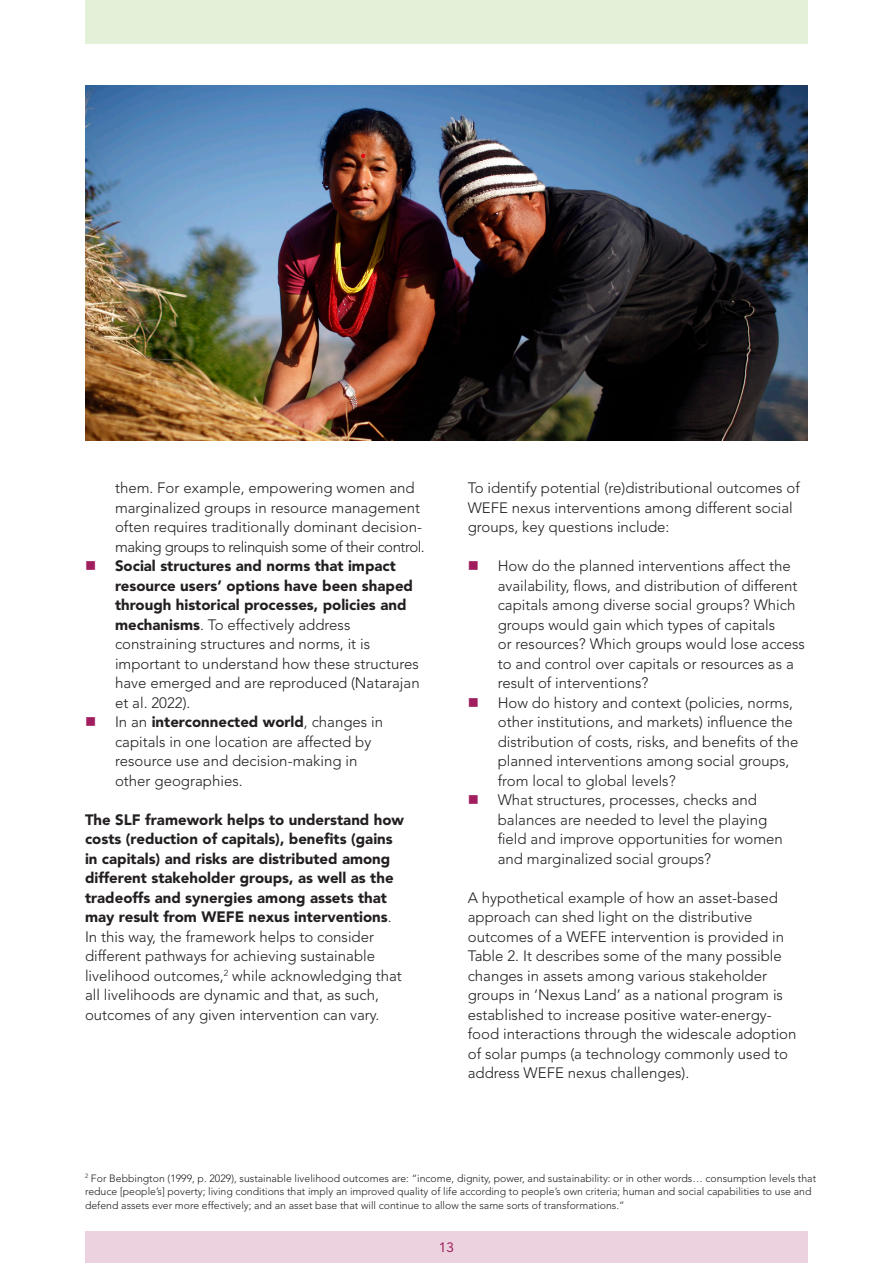
<style>
.page{position:relative;width:893px;height:1263px;background:#fff}
.page>*{position:absolute;margin:0;border:0;box-sizing:border-box;transform-origin:0 0}
.t1{font:300 15px/19.5px "Avenir LT Std";color:#231f20}
.t2{font:900 15px/19.5px "Avenir LT Std";color:#231f20}
.t3{font:300 15px "Avenir LT Std";letter-spacing:-.03em;color:#231f20}
.t4{font:13.5px "Avenir LT Std";color:#a01e5d}
.t5{font:300 10.5px/13.5px "Avenir LT Std";color:#231f20}
.s1{color:#a01e5d}
.s2{font-weight:900}
.s3{font-weight:300}
</style>
<div class="page">
<div style="left:85px;top:0;width:723px;height:44px;background:#e4f1d9"></div>
<div style="left:85px;top:1231px;width:723px;height:32px;background:#ecd2df"></div>
<img style="left:85px;top:85px;width:723px;height:355px">
<p class="t1" style="left:115px;top:478px;width:301px">them. For example, empowering women and</p>
<p class="t1" style="left:115px;top:498px;width:307px">marginalized groups in resource management</p>
<p class="t1" style="left:115px;top:517px;width:309px">often requires traditionally dominant decision-</p>
<p class="t3" style="left:115px;top:538px;width:311px">making groups to relinquish some of their control.</p>
<p class="t2" style="left:85px;top:556px;width:312px"><span class="s1">■</span> Social structures and norms that impact</p>
<p class="t2" style="left:115px;top:575px;width:300px">resource users’ options have been shaped</p>
<p class="t2" style="left:115px;top:595px;width:293px">through historical processes, policies and</p>
<p class="t1" style="left:115px;top:615px;width:237px"><span class="s2">mechanisms</span>. To effectively address</p>
<p class="t1" style="left:115px;top:634px;width:257px">constraining structures and norms, it is</p>
<p class="t1" style="left:115px;top:654px;width:305px">important to understand how these structures</p>
<p class="t1" style="left:115px;top:673px;width:306px">have emerged and are reproduced (Natarajan</p>
<p class="t1" style="left:115px;top:693px;width:77px">et al. 2022).</p>
<p class="t2" style="left:85px;top:712px;width:300px"><span class="s1">■</span> <span class="s3">In an</span> interconnected world<span class="s3">, changes in</span></p>
<p class="t1" style="left:115px;top:732px;width:258px">capitals in one location are affected by</p>
<p class="t1" style="left:115px;top:751px;width:244px">resource use and decision-making in</p>
<p class="t1" style="left:115px;top:771px;width:129px">other geographies.</p>
<p class="t2" style="left:85px;top:809px;width:321px">The SLF framework helps to understand how costs (reduction of capitals), benefits (gains in capitals) and risks are distributed among different stakeholder groups, as well as the tradeoffs and synergies among assets that may result from WEFE nexus interventions<span class="s3">.<br>In this way, the framework helps to consider different pathways for achieving sustainable livelihood outcomes,</span><sup>2</sup> <span class="s3">while acknowledging that all livelihoods are dynamic and that, as such, outcomes of any given intervention can vary.</span></p>
<p class="t1" style="left:468px;top:478px;width:334px">To identify potential (re)distributional outcomes of<br>WEFE nexus interventions among different social groups, key questions include:</p>
<p class="t1" style="left:468px;top:556px;width:324px"><span class="s1">■</span> How do the planned interventions affect the</p>
<p class="t1" style="left:498px;top:576px;width:301px">availability, flows, and distribution of different</p>
<p class="t1" style="left:498px;top:595px;width:299px">capitals among diverse social groups? Which</p>
<p class="t1" style="left:498px;top:615px;width:279px">groups would gain which types of capitals</p>
<p class="t1" style="left:498px;top:634px;width:309px">or resources? Which groups would lose access</p>
<p class="t1" style="left:498px;top:654px;width:298px">to and control over capitals or resources as a</p>
<p class="t1" style="left:498px;top:673px;width:152px">result of interventions?</p>
<p class="t1" style="left:468px;top:693px;width:327px"><span class="s1">■</span> How do history and context (policies, norms,</p>
<p class="t1" style="left:498px;top:712px;width:297px">other institutions, and markets) influence the</p>
<p class="t1" style="left:498px;top:732px;width:302px">distribution of costs, risks, and benefits of the</p>
<p class="t1" style="left:498px;top:751px;width:293px">planned interventions among social groups,</p>
<p class="t1" style="left:498px;top:771px;width:179px">from local to global levels?</p>
<p class="t1" style="left:468px;top:790px;width:291px"><span class="s1">■</span> What structures, processes, checks and</p>
<p class="t1" style="left:498px;top:810px;width:271px">balances are needed to level the playing</p>
<p class="t1" style="left:498px;top:829px;width:287px">field and improve opportunities for women</p>
<p class="t1" style="left:498px;top:849px;width:215px">and marginalized social groups?</p>
<p class="t1" style="left:468px;top:888px;width:330px">A hypothetical example of how an asset-based approach can shed light on the distributive outcomes of a WEFE intervention is provided in Table 2. It describes some of the many possible changes in assets among various stakeholder groups in ‘Nexus Land’ as a national program is established to increase positive water-energy&shy;food interactions through the widescale adoption of solar pumps (a technology commonly used to address WEFE nexus challenges).</p>
<p class="t5" style="left:85px;top:1171px;width:733px"><sup>2</sup> For Bebbington (1999, p. 2029), sustainable livelihood outcomes are: “income, dignity, power, and sustainability: or in other words… consumption levels that reduce [people’s] poverty; living conditions that imply an improved quality of life according to people’s own criteria; human and social capabilities to use and defend assets ever more effectively; and an asset base that will continue to allow the same sorts of transformations.”</p>
<p class="t4" style="left:439px;top:1239px;width:17px">13</p>
</div>
